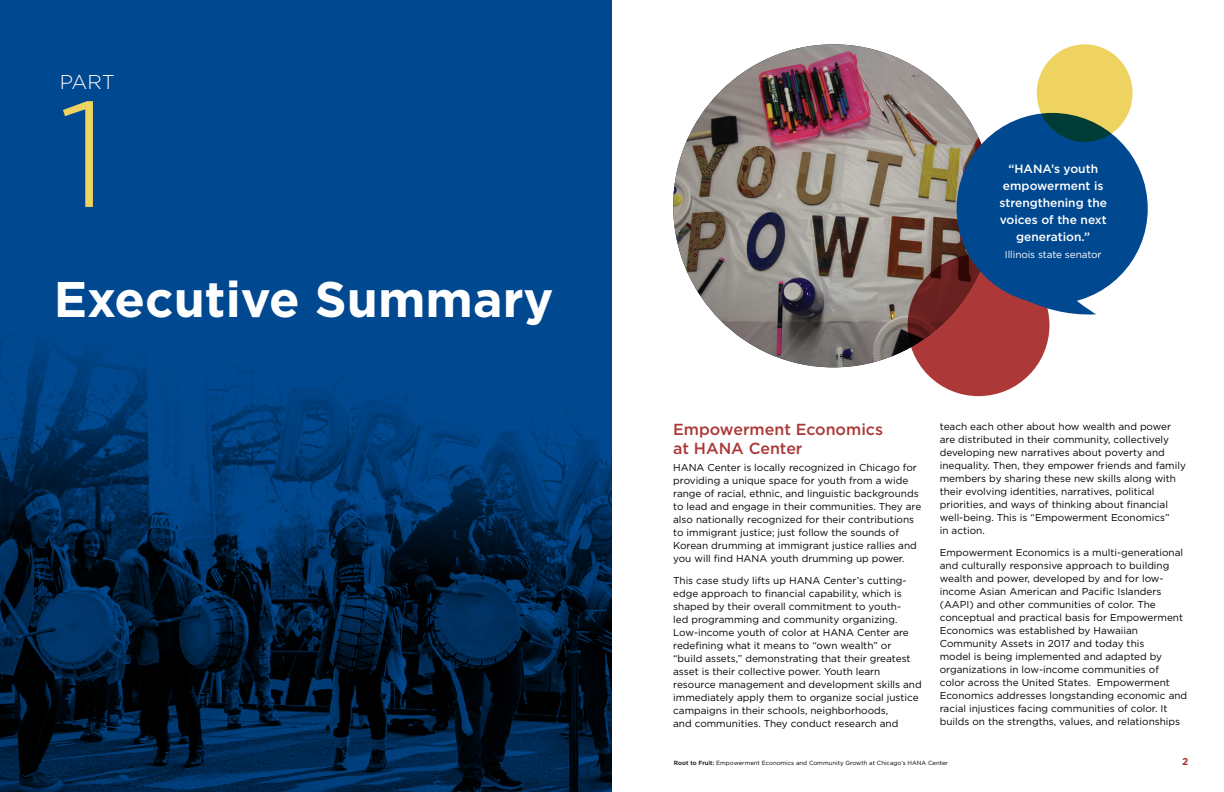
<style>
.page{position:relative;width:1224px;height:792px;background:#fff}
.page>*{position:absolute;margin:0;border:0;box-sizing:border-box;transform-origin:0 0}
.t1{font:300 150px "Gotham";color:#efd360}
.t2{font:700 50px "Gotham";color:#fff}
.t3{font:300 20px "Gotham";color:#fff}
.t4{font:500 16px/19px "Gotham";color:#ac3838}
.t5{font:500 12px/17px "Gotham";color:#fff;text-align:center}
.Body_Copy{font:10px/13px "Gotham";color:#000}
.t6{font:10px "Gotham";letter-spacing:-.01em;color:#fff}
.t7{font:700 10px "Gotham";color:#ac3838}
.t8{font:6px "Gotham";color:#000}
.s1{font-weight:500}
</style>
<div class="page">
<img style="left:673px;top:44px;width:321px;height:323px">
<svg style="left:908px;top:254px;width:141px;height:142px;fill:#ac3838"></svg>
<div style="left:957px;top:113px;width:191px;height:191px;background:#004990;border-radius:50%"></div>
<svg style="left:958px;top:139px;width:182px;height:178px"></svg>
<div style="left:0;top:0;width:612px;height:792px;background:#004990"></div>
<svg style="left:1037px;top:44px;width:96px;height:98px;fill:#efd360"></svg>
<img style="left:0;top:346px;width:612px;height:446px">
<h1 class="t3" style="left:60px;top:71px;width:56px">PART</h1>
<h1 class="t1" style="left:58px;top:72px;width:52px">1</h1>
<h1 class="t2" style="left:54px;top:266px;width:501px">Executive Summary</h1>
<p class="t5" style="left:1000px;top:160px;width:109px">“HANA’s youth empowerment is strengthening the voices of the next generation.”</p>
<p class="t6" style="left:1005px;top:249px;width:98px">Illinois state senator</p>
<h2 class="t4" style="left:673px;top:419px;width:211px">Empowerment Economics at HANA Center</h2>
<p class="Body_Copy" style="left:673px;top:461px;width:250px">HANA Center is locally recognized in Chicago for providing a unique space for youth from a wide range of racial, ethnic, and linguistic backgrounds to lead and engage in their communities. They are also nationally recognized for their contributions to immigrant justice; just follow the sounds of Korean drumming at immigrant justice rallies and you will find HANA youth drumming up power.</p>
<p class="Body_Copy" style="left:673px;top:574px;width:250px">This case study lifts up HANA Center’s cutting&shy;edge approach to financial capability, which is shaped by their overall commitment to youth-<br>led programming and community organizing.<br>Low-income youth of color at HANA Center are redefining what it means to “own wealth” or “build assets,” demonstrating that their greatest asset is their collective power. Youth learn resource management and development skills and immediately apply them to organize social justice campaigns in their schools, neighborhoods,<br>and communities. They conduct research and</p>
<p class="Body_Copy" style="left:940px;top:420px;width:248px">teach each other about how wealth and power are distributed in their community, collectively developing new narratives about poverty and inequality. Then, they empower friends and family members by sharing these new skills along with their evolving identities, narratives, political priorities, and ways of thinking about financial well-being. This is “Empowerment Economics”<br>in action.</p>
<p class="Body_Copy" style="left:940px;top:546px;width:249px">Empowerment Economics is a multi-generational and culturally responsive approach to building wealth and power, developed by and for low&shy;income Asian American and Pacific Islanders (AAPI) and other communities of color. The conceptual and practical basis for Empowerment Economics was established by Hawaiian Community Assets in 2017 and today this<br>model is being implemented and adapted by organizations in low-income communities of<br>color across the United States. Empowerment Economics addresses longstanding economic and racial injustices facing communities of color. It builds on the strengths, values, and relationships</p>
<p class="t8" style="left:674px;top:760px;width:276px"><span class="s1">Root to Fruit:</span> Empowerment Economics and Community Growth at Chicago’s HANA Center</p>
<p class="t7" style="left:1182px;top:755px;width:8px">2</p>
</div>
